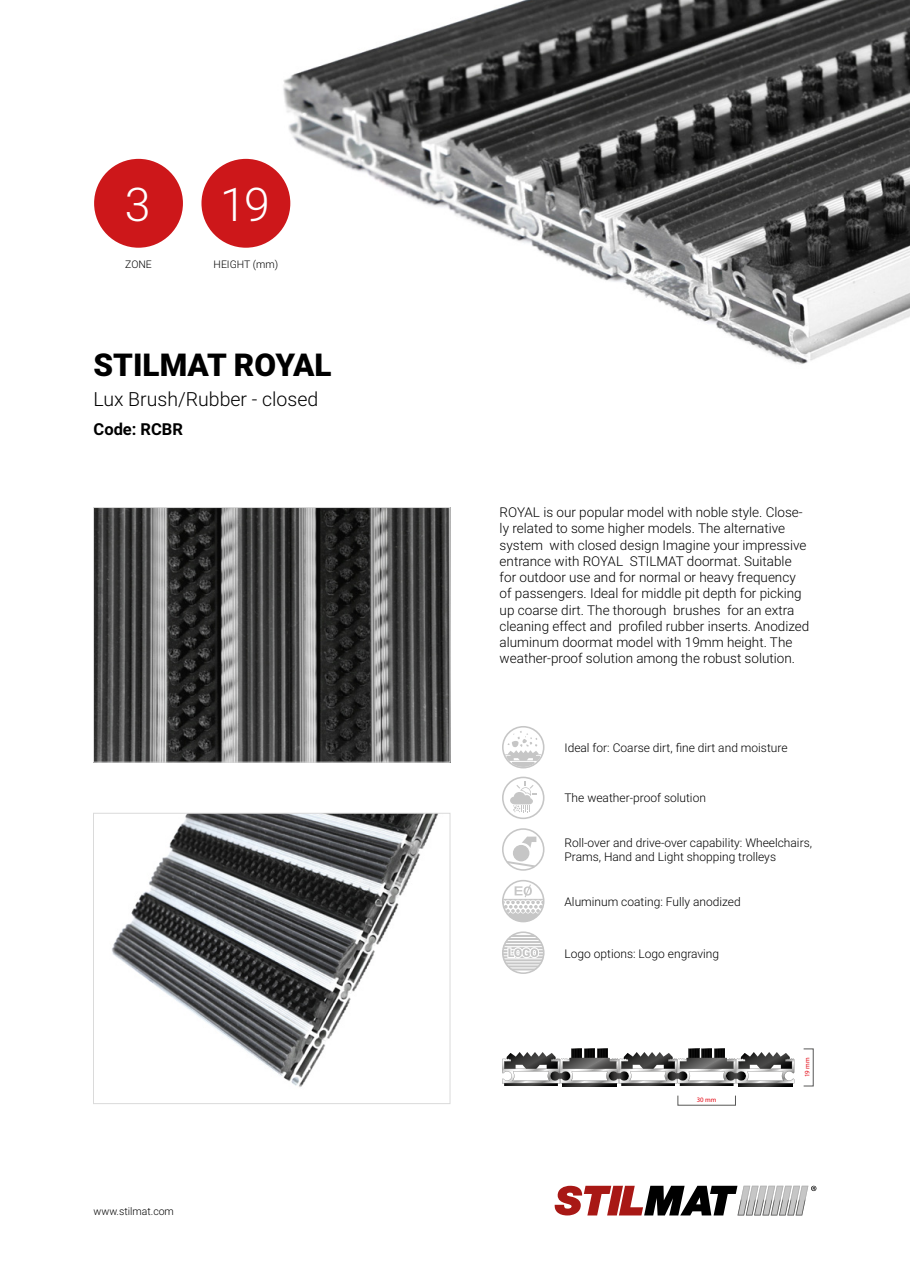
<style>
.page{position:relative;width:910px;height:1280px;background:#fff}
.page>*{position:absolute;margin:0;border:0;box-sizing:border-box;transform-origin:0 0}
.t1{font:300 46.5px "Roboto";color:#fff}
.t2{font:900 31.5px "Roboto";color:#000}
.t3{font:300 19.5px "Roboto";color:#000}
.t4{font:700 16.5px "Roboto";color:#000}
.t5{font:300 13.5px/16.2px "Roboto";color:#000}
.t6{font:300 12px/14.4px "Roboto";color:#000}
.t7{font:300 10.5px "Roboto";color:#000}
.t8{font:6.75px "Myriad Pro";color:#e30613}
</style>
<div class="page">
<svg style="left:554px;top:1186px;width:262px;height:29px"></svg>
<img style="left:173px;top:0;width:737px;height:365px">
<img style="left:95px;top:509px;width:353px;height:251px">
<div style="left:93px;top:507px;width:357px;height:255px;border:1px solid #dadada"></div>
<img style="left:112px;top:815px;width:326px;height:272px">
<div style="left:93px;top:813px;width:357px;height:291px;border:1px solid #dadada"></div>
<svg style="left:502px;top:1049px;width:292px;height:37px"></svg>
<div style="left:94px;top:159px;width:89px;height:89px;background:#cd171a;border-radius:50%"></div>
<div style="left:201px;top:159px;width:89px;height:89px;background:#cd171a;border-radius:50%"></div>
<svg style="left:502px;top:777px;width:42px;height:42px"></svg>
<svg style="left:502px;top:726px;width:42px;height:42px"></svg>
<svg style="left:502px;top:828px;width:42px;height:43px"></svg>
<svg style="left:502px;top:880px;width:42px;height:42px"></svg>
<svg style="left:502px;top:931px;width:42px;height:43px"></svg>
<h1 class="t1" style="left:125px;top:172px;width:27px">3</h1>
<h1 class="t1" style="left:220px;top:172px;width:51px">19</h1>
<p class="t7" style="left:125px;top:257px;width:28px">ZONE</p>
<p class="t7" style="left:214px;top:257px;width:66px">HEIGHT (mm)</p>
<h2 class="t2" style="left:94px;top:343px;width:240px">STILMAT ROYAL</h2>
<h3 class="t3" style="left:94px;top:385px;width:226px">Lux Brush/Rubber - closed</h3>
<p class="t4" style="left:94px;top:417px;width:91px">Code: RCBR</p>
<p class="t7" style="left:94px;top:1204px;width:82px">www.stilmat.com</p>
<p class="t5" style="left:500px;top:504px;width:311px">ROYAL is our popular model with noble style. Close&shy;ly related to some higher models. The alternative system with closed design Imagine your impressive entrance with ROYAL STILMAT doormat. Suitable for outdoor use and for normal or heavy frequency of passengers. Ideal for middle pit depth for picking up coarse dirt. The thorough brushes for an extra cleaning effect and profiled rubber inserts. Anodized aluminum doormat model with 19mm height. The weather-proof solution among the robust solution.</p>
<p class="t6" style="left:564px;top:740px;width:225px">Ideal for: Coarse dirt, fine dirt and moisture</p>
<p class="t6" style="left:564px;top:790px;width:143px">The weather-proof solution</p>
<p class="t6" style="left:564px;top:835px;width:249px">Roll-over and drive-over capability: Wheelchairs,<br>Prams, Hand and Light shopping trolleys</p>
<p class="t6" style="left:564px;top:894px;width:178px">Aluminum coating: Fully anodized</p>
<p class="t6" style="left:564px;top:946px;width:156px">Logo options: Logo engraving</p>
<p class="t8" style="left:697px;top:1095px;width:21px">30 mm</p>
<p class="t8" style="left:803px;top:1077px;width:21px;rotate:-90deg">19 mm</p>
</div>
